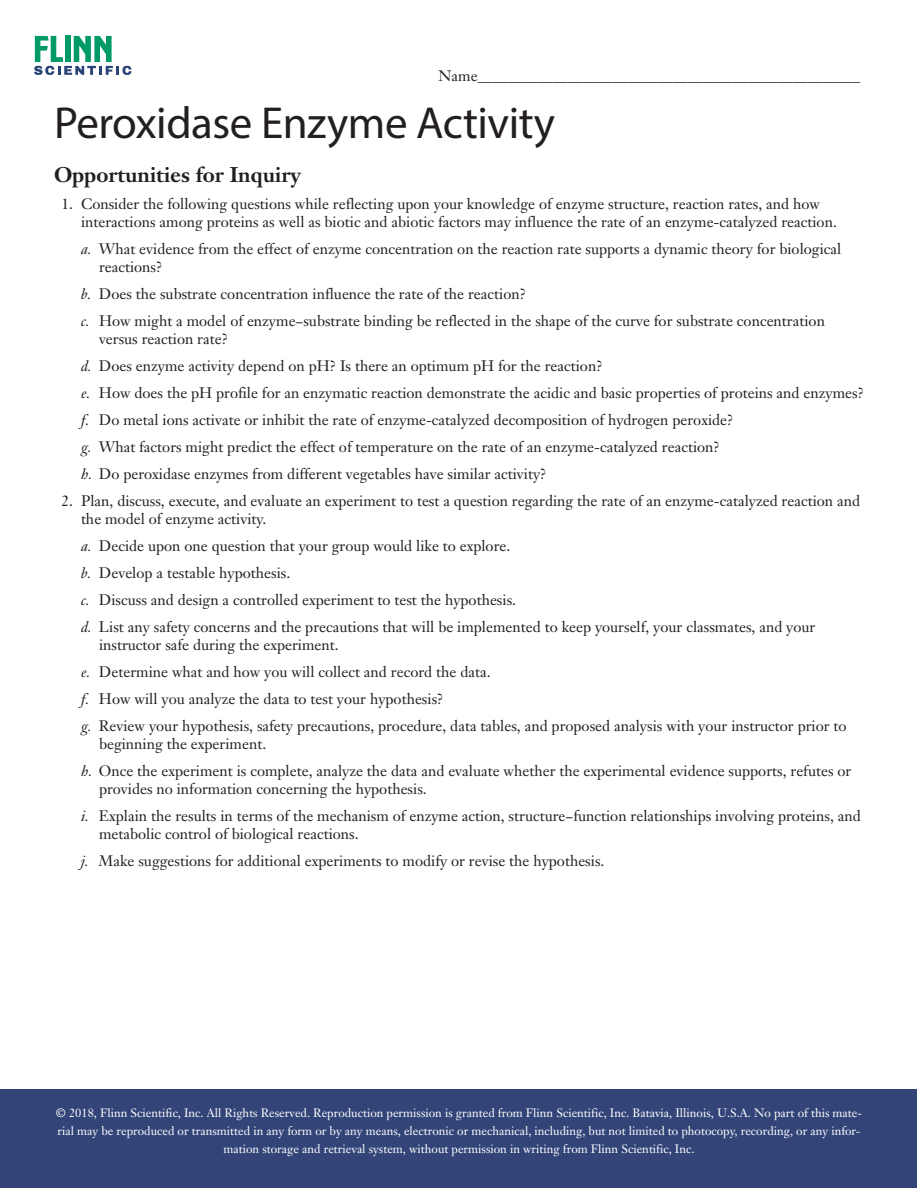
<style>
.page{position:relative;width:918px;height:1188px;background:#fff}
.page>*{position:absolute;margin:0;border:0;box-sizing:border-box;transform-origin:0 0}
.Headline{font:45px "Myriad Pro";letter-spacing:-.01em;color:#231f20}
.Sidehead{font:700 21px "Janson Text";color:#231f20}
.d_a_b_c__s{font:15px/18px "Janson Text";color:#231f20}
.d_body{font:15px/18px "Janson Text";color:#231f20}
.t1{font:12px/18px "Janson Text";color:#fff;text-align:center}
.s1{font-style:italic}
</style>
<div class="page">
<div style="left:1px;top:1089px;width:916px;height:99px;background:#324478"></div>
<svg style="left:34px;top:36px;width:97px;height:39px"></svg>
<p class="d_body" style="left:439px;top:66px;width:423px">Name___________________________________________________</p>
<p class="Headline" style="left:54px;top:95px;width:502px">Peroxidase Enzyme Activity</p>
<p class="Sidehead" style="left:54px;top:161px;width:248px">Opportunities for Inquiry</p>
<p class="d_body" style="left:81px;top:194px;width:757px;text-indent:-20px">1. Consider the following questions while reflecting upon your knowledge of enzyme structure, reaction rates, and how interactions among proteins as well as biotic and abiotic factors may influence the rate of an enzyme-catalyzed reaction.</p>
<p class="d_a_b_c__s" style="left:99px;top:239px;width:744px;text-indent:-18px"><span class="s1">a.</span> What evidence from the effect of enzyme concentration on the reaction rate supports a dynamic theory for biological reactions?</p>
<p class="d_a_b_c__s" style="left:81px;top:284px;width:447px"><span class="s1">b.</span> Does the substrate concentration influence the rate of the reaction?</p>
<p class="d_a_b_c__s" style="left:99px;top:311px;width:728px;text-indent:-18px"><span class="s1">c.</span> How might a model of enzyme−substrate binding be reflected in the shape of the curve for substrate concentration versus reaction rate?</p>
<p class="d_a_b_c__s" style="left:81px;top:356px;width:523px"><span class="s1">d.</span> Does enzyme activity depend on pH? Is there an optimum pH for the reaction?</p>
<p class="d_a_b_c__s" style="left:81px;top:383px;width:785px"><span class="s1">e.</span> How does the pH profile for an enzymatic reaction demonstrate the acidic and basic properties of proteins and enzymes?</p>
<p class="d_a_b_c__s" style="left:81px;top:410px;width:654px"><span class="s1">f.</span> Do metal ions activate or inhibit the rate of enzyme-catalyzed decomposition of hydrogen peroxide?</p>
<p class="d_a_b_c__s" style="left:81px;top:437px;width:640px"><span class="s1">g.</span> What factors might predict the effect of temperature on the rate of an enzyme-catalyzed reaction?</p>
<p class="d_a_b_c__s" style="left:81px;top:464px;width:467px"><span class="s1">h.</span> Do peroxidase enzymes from different vegetables have similar activity?</p>
<p class="d_body" style="left:81px;top:491px;width:781px;text-indent:-20px">2. Plan, discuss, execute, and evaluate an experiment to test a question regarding the rate of an enzyme-catalyzed reaction and the model of enzyme activity.</p>
<p class="d_a_b_c__s" style="left:81px;top:536px;width:431px"><span class="s1">a.</span> Decide upon one question that your group would like to explore.</p>
<p class="d_a_b_c__s" style="left:81px;top:563px;width:211px"><span class="s1">b.</span> Develop a testable hypothesis.</p>
<p class="d_a_b_c__s" style="left:81px;top:590px;width:437px"><span class="s1">c.</span> Discuss and design a controlled experiment to test the hypothesis.</p>
<p class="d_a_b_c__s" style="left:99px;top:617px;width:718px;text-indent:-18px"><span class="s1">d.</span> List any safety concerns and the precautions that will be implemented to keep yourself, your classmates, and your instructor safe during the experiment.</p>
<p class="d_a_b_c__s" style="left:81px;top:662px;width:411px"><span class="s1">e.</span> Determine what and how you will collect and record the data.</p>
<p class="d_a_b_c__s" style="left:81px;top:689px;width:364px"><span class="s1">f.</span> How will you analyze the data to test your hypothesis?</p>
<p class="d_a_b_c__s" style="left:99px;top:716px;width:749px;text-indent:-18px"><span class="s1">g.</span> Review your hypothesis, safety precautions, procedure, data tables, and proposed analysis with your instructor prior to beginning the experiment.</p>
<p class="d_a_b_c__s" style="left:99px;top:761px;width:754px;text-indent:-18px"><span class="s1">h.</span> Once the experiment is complete, analyze the data and evaluate whether the experimental evidence supports, refutes or provides no information concerning the hypothesis.</p>
<p class="d_a_b_c__s" style="left:99px;top:806px;width:763px;text-indent:-18px"><span class="s1">i.</span> Explain the results in terms of the mechanism of enzyme action, structure−function relationships involving proteins, and metabolic control of biological reactions.</p>
<p class="d_a_b_c__s" style="left:81px;top:851px;width:525px"><span class="s1">j.</span> Make suggestions for additional experiments to modify or revise the hypothesis.</p>
<p class="t1" style="left:56px;top:1104px;width:808px">© 2018, Flinn Scientific, Inc. All Rights Reserved. Reproduction permission is granted from Flinn Scientific, Inc. Batavia, Illinois, U.S.A. No part of this mate&shy;rial may be reproduced or transmitted in any form or by any means, electronic or mechanical, including, but not limited to photocopy, recording, or any infor&shy;mation storage and retrieval system, without permission in writing from Flinn Scientific, Inc.</p>
</div>
